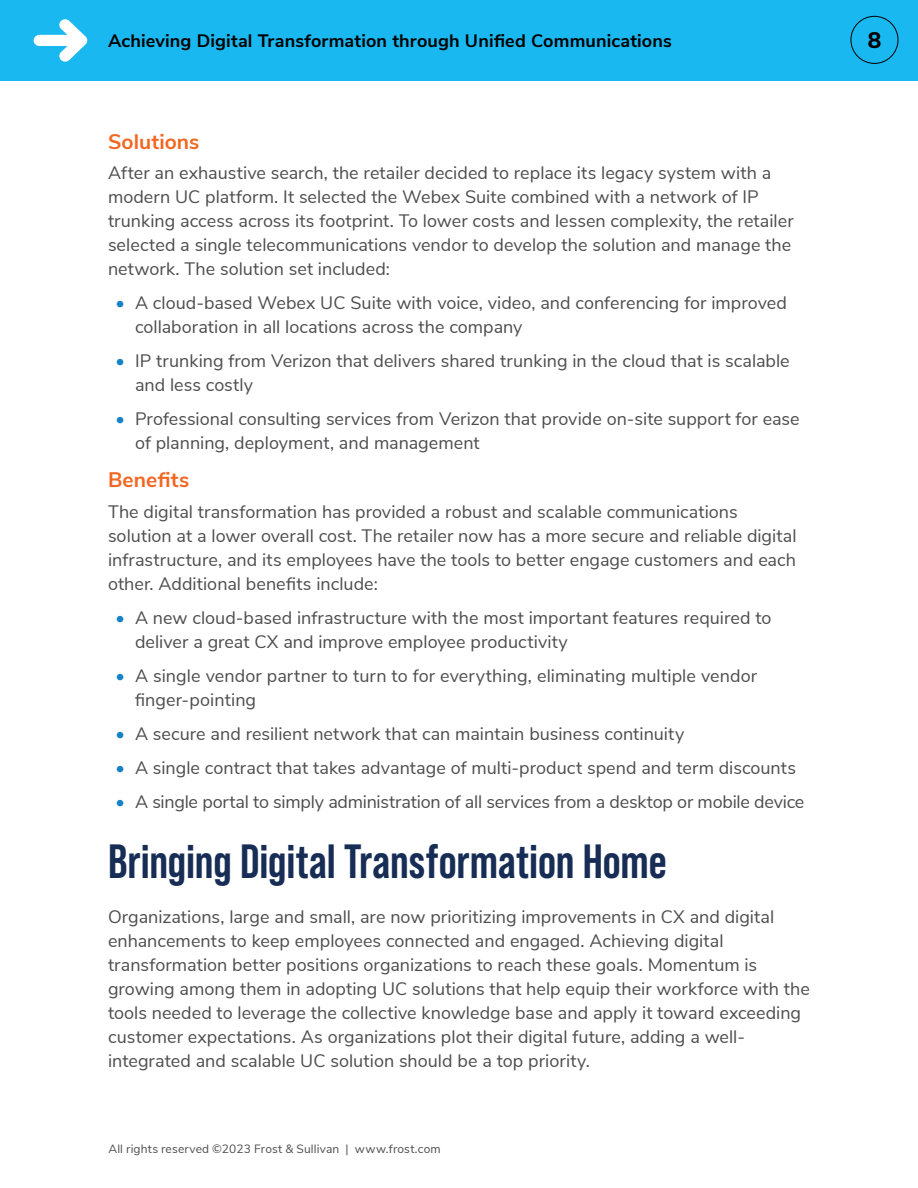
<style>
.page{position:relative;width:918px;height:1188px;background:#fff}
.page>*{position:absolute;margin:0;border:0;box-sizing:border-box;transform-origin:0 0}
._1st_Lvl_Header{font:700 48px "Bebas Neue Pro";color:#172d55}
.t1{font:800 22.5px "Nunito Sans";color:#000}
._2nd_Lvl_Header{font:700 21px "Nunito Sans";letter-spacing:.005em;color:#f26722}
.Body_Text{font:18px/24px "Nunito Sans";color:#4d4d4f}
.Bullet_List{font:18px/24px "Nunito Sans";color:#4d4d4f}
.t2{font:700 18px "Nunito Sans";letter-spacing:.01em;color:#000}
.t3{font:12px "Nunito Sans";letter-spacing:.015em;color:#4d4d4f}
.s1{font-weight:700;color:#1582c5}
</style>
<div class="page">
<div style="left:0;top:0;width:918px;height:81px;background:#1ab8f1"></div>
<svg style="left:34px;top:19px;width:53px;height:43px"></svg>
<div style="left:850px;top:16px;width:48px;height:48px;border:1px solid #000;border-radius:50%"></div>
<p class="t2" style="left:108px;top:28px;width:565px">Achieving Digital Transformation through Unified Communications</p>
<p class="t1" style="left:868px;top:24px;width:15px">8</p>
<h2 class="_2nd_Lvl_Header" style="left:108px;top:126px;width:93px">Solutions</h2>
<p class="Body_Text" style="left:108px;top:160px;width:687px">After an exhaustive search, the retailer decided to replace its legacy system with a modern UC platform. It selected the Webex Suite combined with a network of IP trunking access across its footprint. To lower costs and lessen complexity, the retailer selected a single telecommunications vendor to develop the solution and manage the network. The solution set included:</p>
<p class="Bullet_List" style="left:135px;top:290px;width:653px;text-indent:-20px"><span class="s1">•</span> A cloud-based Webex UC Suite with voice, video, and conferencing for improved collaboration in all locations across the company</p>
<p class="Bullet_List" style="left:135px;top:348px;width:656px;text-indent:-20px"><span class="s1">•</span> IP trunking from Verizon that delivers shared trunking in the cloud that is scalable and less costly</p>
<p class="Bullet_List" style="left:135px;top:406px;width:666px;text-indent:-20px"><span class="s1">•</span> Professional consulting services from Verizon that provide on-site support for ease of planning, deployment, and management</p>
<h2 class="_2nd_Lvl_Header" style="left:108px;top:464px;width:83px">Benefits</h2>
<p class="Body_Text" style="left:108px;top:498px;width:690px">The digital transformation has provided a robust and scalable communications solution at a lower overall cost. The retailer now has a more secure and reliable digital infrastructure, and its employees have the tools to better engage customers and each other. Additional benefits include:</p>
<p class="Bullet_List" style="left:135px;top:604px;width:638px;text-indent:-20px"><span class="s1">•</span> A new cloud-based infrastructure with the most important features required to deliver a great CX and improve employee productivity</p>
<p class="Bullet_List" style="left:135px;top:662px;width:624px;text-indent:-20px"><span class="s1">•</span> A single vendor partner to turn to for everything, eliminating multiple vendor finger-pointing</p>
<p class="Bullet_List" style="left:116px;top:720px;width:570px"><span class="s1">•</span> A secure and resilient network that can maintain business continuity</p>
<p class="Bullet_List" style="left:116px;top:754px;width:682px"><span class="s1">•</span> A single contract that takes advantage of multi-product spend and term discounts</p>
<p class="Bullet_List" style="left:116px;top:788px;width:690px"><span class="s1">•</span> A single portal to simply administration of all services from a desktop or mobile device</p>
<h1 class="_1st_Lvl_Header" style="left:108px;top:834px;width:560px">Bringing Digital Transformation Home</h1>
<p class="Body_Text" style="left:108px;top:903px;width:703px">Organizations, large and small, are now prioritizing improvements in CX and digital enhancements to keep employees connected and engaged. Achieving digital transformation better positions organizations to reach these goals. Momentum is growing among them in adopting UC solutions that help equip their workforce with the tools needed to leverage the collective knowledge base and apply it toward exceeding customer expectations. As organizations plot their digital future, adding a well&shy;integrated and scalable UC solution should be a top priority.</p>
<p class="t3" style="left:108px;top:1140px;width:334px">All rights reserved ©2023 Frost &amp; Sullivan | www.frost.com</p>
</div>
